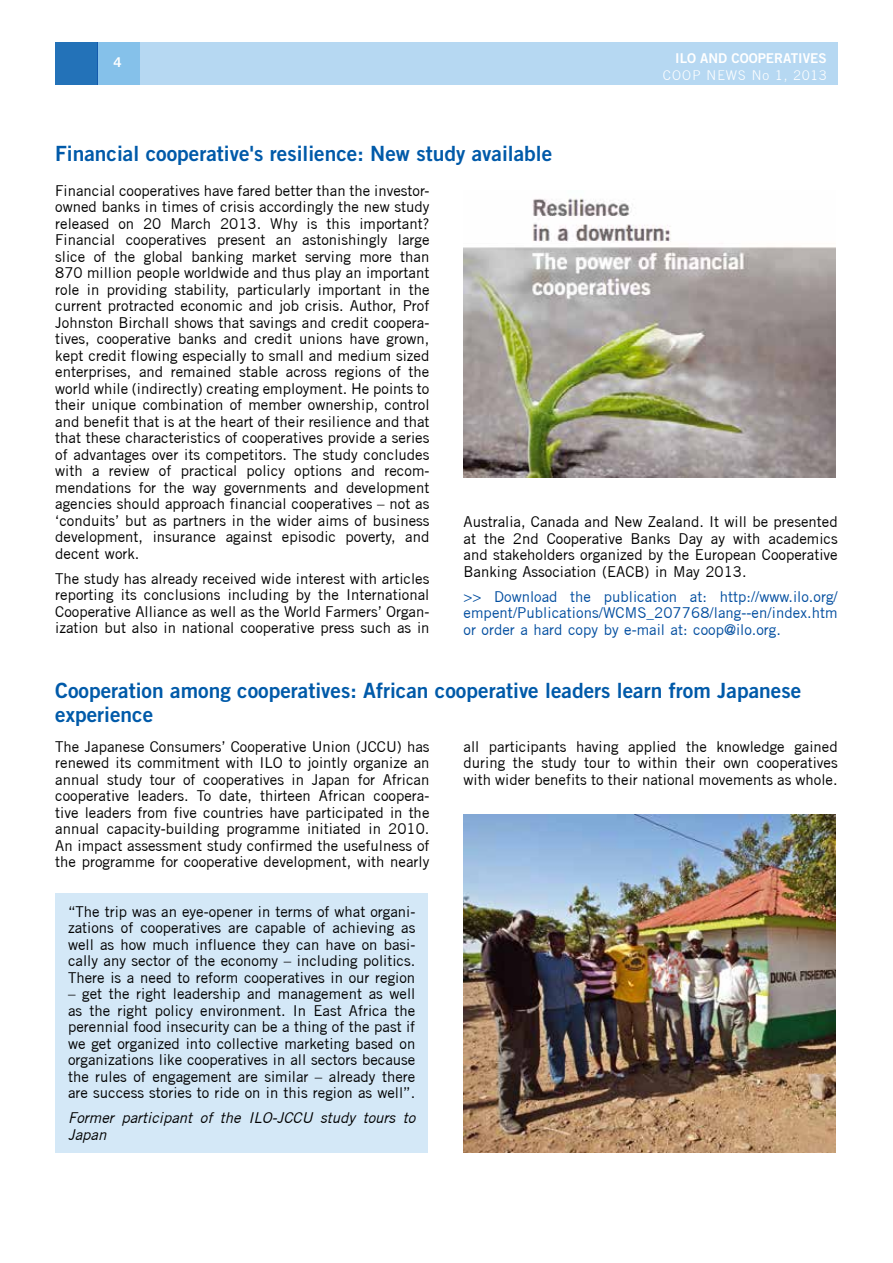
<style>
.page{position:relative;width:893px;height:1263px;background:#fff}
.page>*{position:absolute;margin:0;border:0;box-sizing:border-box;transform-origin:0 0}
.t1{font:21px/24px "Trade Gothic LT Std Bd 2";color:#005aa9}
.t2{font:15px/16.5px "Trade Gothic";color:#000;text-align:justify}
.t3{font:15px/16.5px "Trade Gothic";color:#004d9f;text-align:justify}
.t4{font:italic 15px/16.5px "Trade Gothic";color:#000}
.t5{font:13.5px "Trade Gothic LT Std Bd 2";color:#fff}
.t6{font:300 13.5px "Trade Gothic";letter-spacing:.08em;color:#fff}
</style>
<div class="page">
<div style="left:140px;top:43px;width:698px;height:42px;background:#b6d8f2"></div>
<div style="left:97px;top:43px;width:43px;height:42px;background:#85c1ea"></div>
<div style="left:55px;top:43px;width:43px;height:42px;background:#2878bd"></div>
<div style="left:55px;top:893px;width:373px;height:259px;background:#d4e8f7"></div>
<img style="left:463px;top:198px;width:372px;height:279px">
<img style="left:463px;top:814px;width:372px;height:338px">
<p class="t5" style="left:114px;top:54px;width:10px">4</p>
<p class="t5" style="left:675px;top:50px;width:153px">ILO AND COOPERATIVES</p>
<p class="t6" style="left:663px;top:67px;width:165px">COOP NEWS No 1, 2013</p>
<h1 class="t1" style="left:55px;top:141px;width:498px">Financial cooperative's resilience: New study available</h1>
<p class="t2" style="left:55px;top:182px;width:376px">Financial cooperatives have fared better than the investor&shy;owned banks in times of crisis accordingly the new study released on 20 March 2013. Why is this important?<br>Financial cooperatives present an astonishingly large slice of the global banking market serving more than 870 million people worldwide and thus play an important role in providing stability, particularly important in the current protracted economic and job crisis. Author, Prof Johnston Birchall shows that savings and credit coopera&shy;tives, cooperative banks and credit unions have grown, kept credit flowing especially to small and medium sized enterprises, and remained stable across regions of the world while (indirectly) creating employment. He points to their unique combination of member ownership, control and benefit that is at the heart of their resilience and that that these characteristics of cooperatives provide a series of advantages over its competitors. The study concludes with a review of practical policy options and recom&shy;mendations for the way governments and development agencies should approach financial cooperatives – not as ‘conduits’ but as partners in the wider aims of business development, insurance against episodic poverty, and decent work.</p>
<p class="t2" style="left:55px;top:570px;width:376px">The study has already received wide interest with articles reporting its conclusions including by the International Cooperative Alliance as well as the World Farmers’ Organ&shy;ization but also in national cooperative press such as in</p>
<p class="t2" style="left:463px;top:514px;width:376px">Australia, Canada and New Zealand. It will be presented at the 2nd Cooperative Banks Day ay with academics and stakeholders organized by the European Cooperative Banking Association (EACB) in May 2013.</p>
<p class="t3" style="left:463px;top:588px;width:376px">&gt;&gt; Download the publication at: http://www.ilo.org/ empent/Publications/WCMS_207768/lang--en/index.htm or order a hard copy by e-mail at: coop@ilo.org.</p>
<h1 class="t1" style="left:55px;top:678px;width:747px">Cooperation among cooperatives: African cooperative leaders learn from Japanese experience</h1>
<p class="t2" style="left:55px;top:738px;width:376px">The Japanese Consumers’ Cooperative Union (JCCU) has renewed its commitment with ILO to jointly organize an annual study tour of cooperatives in Japan for African cooperative leaders. To date, thirteen African coopera&shy;tive leaders from five countries have participated in the annual capacity-building programme initiated in 2010.<br>An impact assessment study confirmed the usefulness of the programme for cooperative development, with nearly</p>
<p class="t2" style="left:463px;top:738px;width:376px">all participants having applied the knowledge gained during the study tour to within their own cooperatives with wider benefits to their national movements as whole.</p>
<p class="t2" style="left:68px;top:903px;width:349px">“The trip was an eye-opener in terms of what organi&shy;zations of cooperatives are capable of achieving as well as how much influence they can have on basi&shy;cally any sector of the economy – including politics.<br>There is a need to reform cooperatives in our region</p>
<p class="t2" style="left:68px;top:985px;width:349px">– get the right leadership and management as well as the right policy environment. In East Africa the perennial food insecurity can be a thing of the past if we get organized into collective marketing based on organizations like cooperatives in all sectors because the rules of engagement are similar – already there are success stories to ride on in this region as well”.</p>
<p class="t4" style="left:68px;top:1109px;width:349px">Former participant of the ILO-JCCU study tours to<br>Japan</p>
</div>
